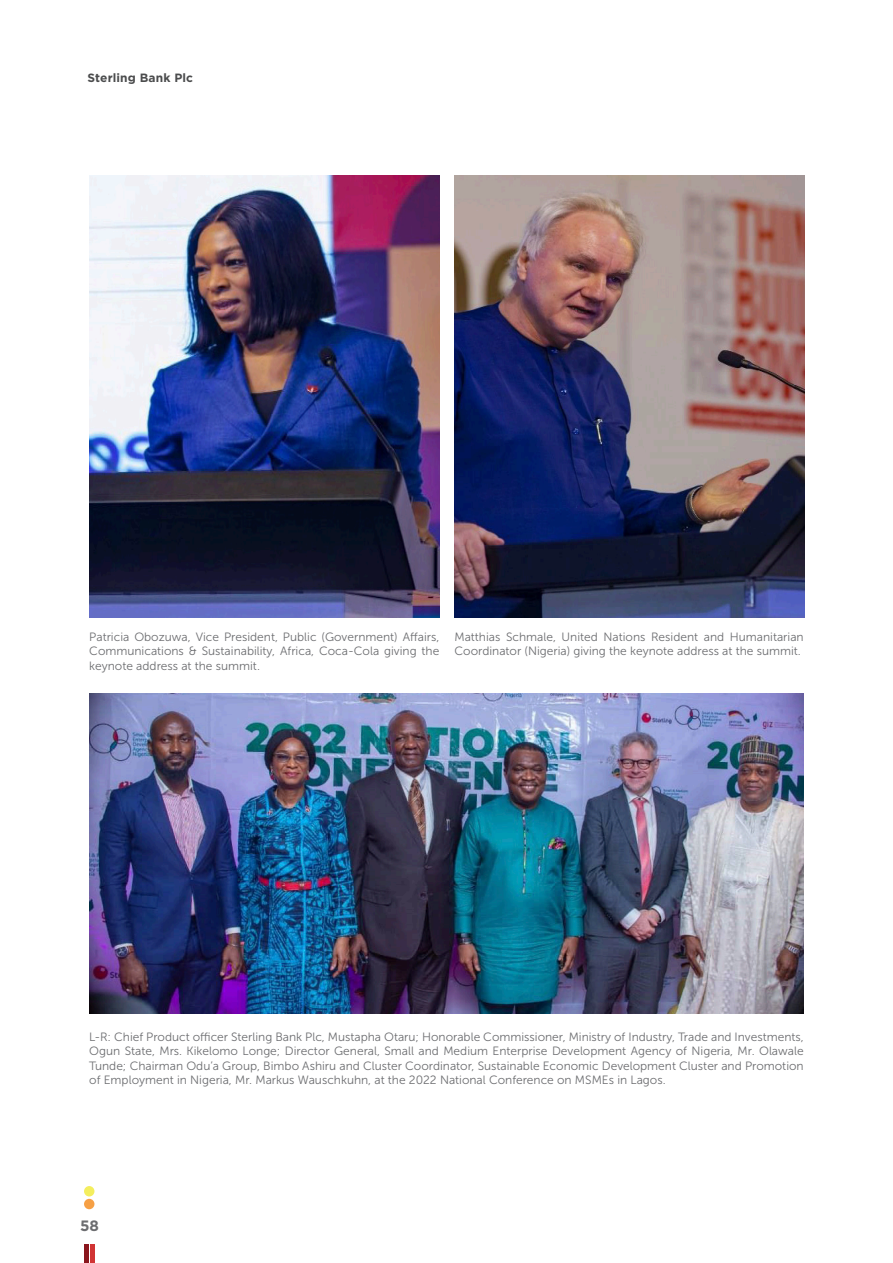
<style>
.page{position:relative;width:893px;height:1263px;background:#fff}
.page>*{position:absolute;margin:0;border:0;box-sizing:border-box;transform-origin:0 0}
.t1{font:700 15px "Gotham";color:#6c6d70}
.t2{font:12px/14.4px "Museo Sans 300";color:#6c6d70;text-align:justify}
.t3{font:700 12px "Gotham";letter-spacing:.01em;color:#4b4c4d}
</style>
<div class="page">
<hr style="left:84px;top:1245px;width:4px;height:18px;background:#8a161d">
<hr style="left:91px;top:1245px;width:4px;height:18px;background:#d13434">
<div style="left:84px;top:1186px;width:10px;height:10px;background:#f4ee5e;border-radius:50%"></div>
<div style="left:84px;top:1199px;width:10px;height:10px;background:#f6a045;border-radius:50%"></div>
<img style="left:89px;top:175px;width:350px;height:442px">
<img style="left:454px;top:175px;width:351px;height:442px">
<img style="left:89px;top:693px;width:715px;height:321px">
<p class="t3" style="left:88px;top:71px;width:107px">Sterling Bank Plc</p>
<p class="t2" style="left:89px;top:629px;width:352px">Patricia Obozuwa, Vice President, Public (Government) Affairs, Communications &amp; Sustainability, Africa, Coca-Cola giving the keynote address at the summit.</p>
<p class="t2" style="left:454px;top:629px;width:351px">Matthias Schmale, United Nations Resident and Humanitarian<br>Coordinator (Nigeria) giving the keynote address at the summit.</p>
<p class="t2" style="left:89px;top:1030px;width:716px">L-R: Chief Product officer Sterling Bank Plc, Mustapha Otaru; Honorable Commissioner, Ministry of Industry, Trade and Investments, Ogun State, Mrs. Kikelomo Longe; Director General, Small and Medium Enterprise Development Agency of Nigeria, Mr. Olawale Tunde; Chairman Odu’a Group, Bimbo Ashiru and Cluster Coordinator, Sustainable Economic Development Cluster and Promotion of Employment in Nigeria, Mr. Markus Wauschkuhn, at the 2022 National Conference on MSMEs in Lagos.</p>
<p class="t1" style="left:80px;top:1216px;width:20px">58</p>
</div>
